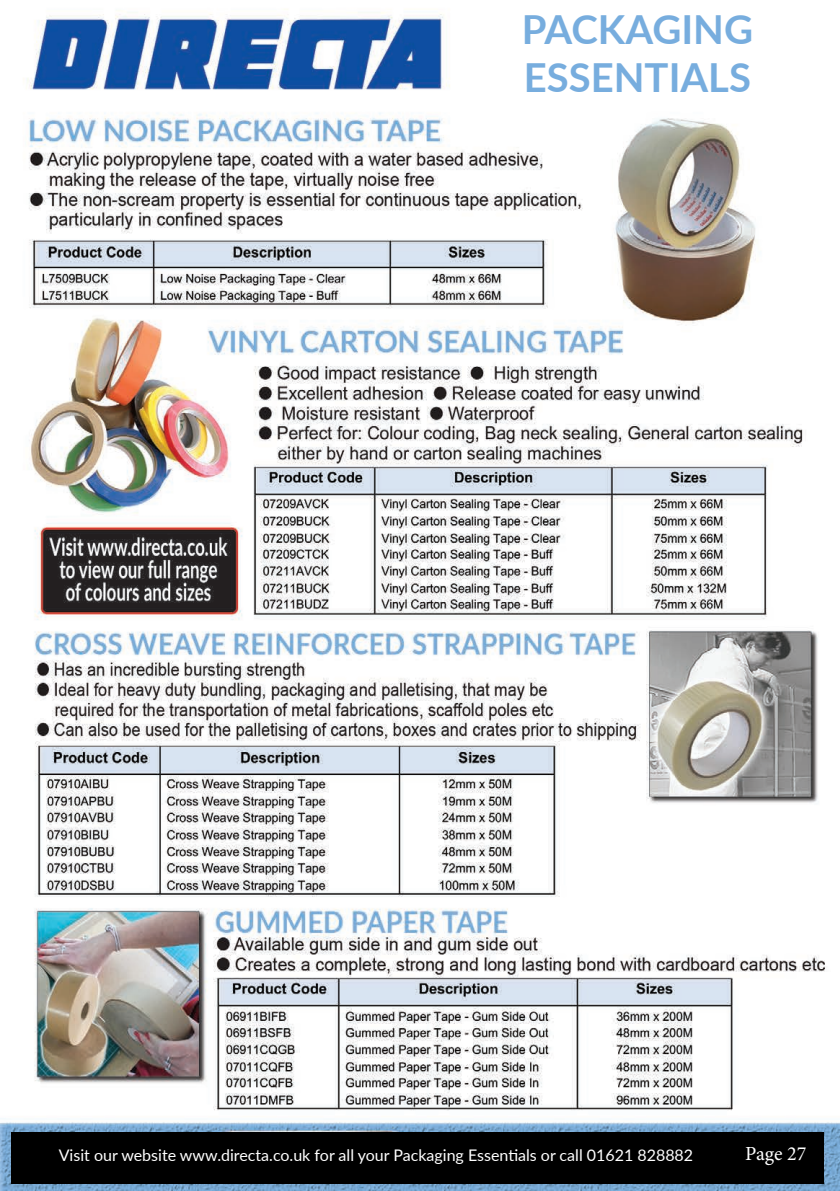
<style>
.page{position:relative;width:840px;height:1191px;background:#fff}
.page>*{position:absolute;margin:0;border:0;box-sizing:border-box;transform-origin:0 0}
.t1{font:700 40px "Lato";color:#77adde}
.t2{font:20px "Minion Pro";letter-spacing:-.01em;color:#fff}
.t3{font:16px "Lato";color:#fff}
.t4{font:16px "Minion Pro";letter-spacing:-.005em;color:#fff}
</style>
<div class="page">
<img style="left:0;top:9px;width:839px;height:1182px">
<div style="left:455px;top:2px;width:384px;height:45px;background:#fff"></div>
<div style="left:466px;top:47px;width:373px;height:58px;background:#fff"></div>
<div style="left:11px;top:1132px;width:812px;height:52px;background:#000"></div>
<p class="t1" style="left:521px;top:0;width:233px">PACKAGING</p>
<p class="t1" style="left:523px;top:48px;width:228px">ESSENTIALS</p>
<p class="t3" style="left:59px;top:1143px;width:635px">Visit our website www.directa.co.uk for all your Packaging Essentials or call 01621 828882</p>
<p class="t2" style="left:744px;top:1140px;width:62px">Page 27</p>
<p class="t4" style="left:764px;top:1147px;width:50px">Page 27</p>
<p class="t2" style="left:766px;top:1146px;width:53px">Page 3</p>
<p class="t2" style="left:759px;top:1148px;width:53px">Page 5</p>
</div>
